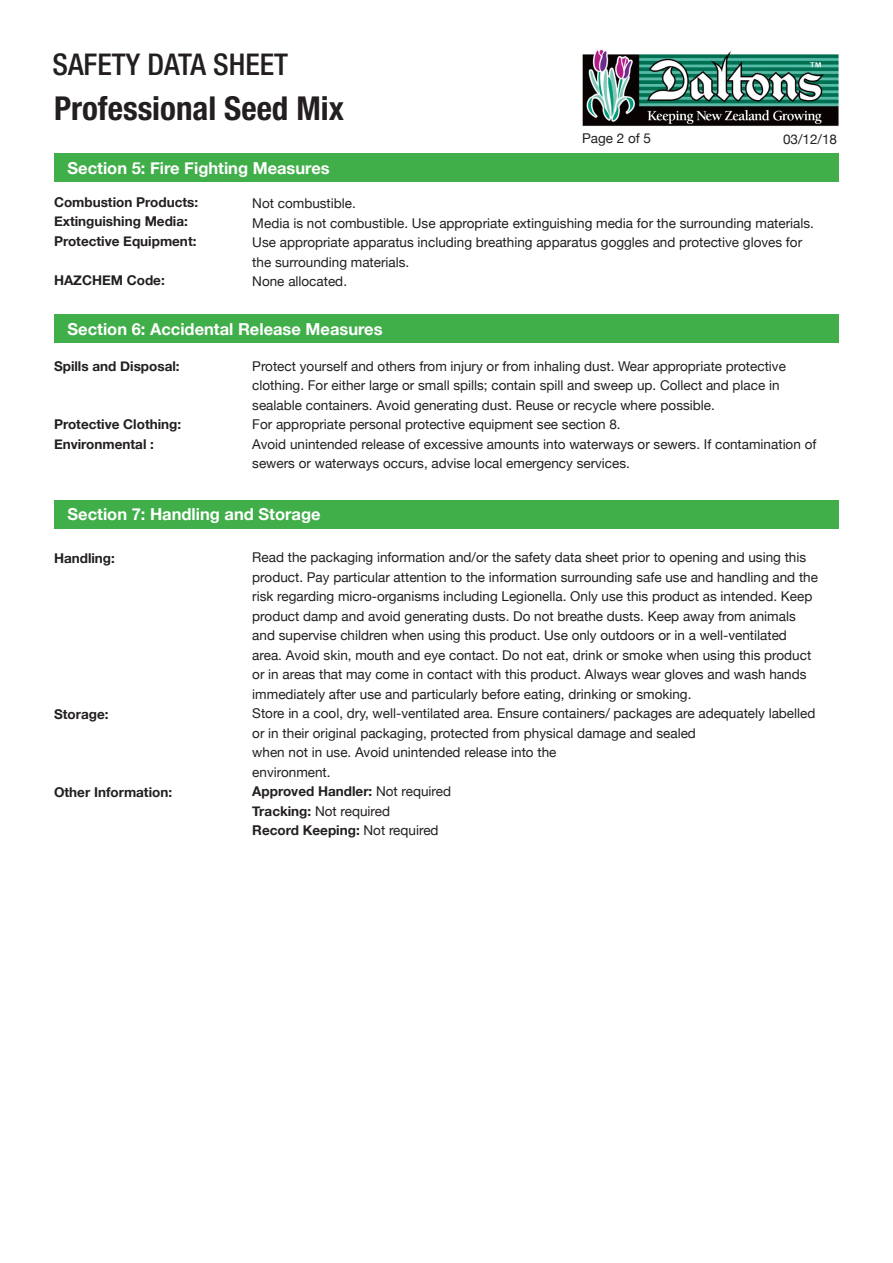
<style>
.page{position:relative;width:893px;height:1263px;background:#fff}
.page>*{position:absolute;margin:0;border:0;box-sizing:border-box;transform-origin:0 0}
.t1{font:700 condensed 33px "Helvetica Neue LT Pro";color:#231f20}
.t2{font:500 condensed 30px "Helvetica Neue LT Pro";color:#231f20}
.t3{font:700 16.5px "Helvetica Neue";color:#fff}
.t4{font:13.5px/19.5px "Helvetica Neue";color:#231f20}
.t5{font:700 13.5px/19.5px "Helvetica Neue";color:#231f20}
.s1{font-weight:700}
</style>
<div class="page">
<img style="left:582px;top:49px;width:257px;height:77px">
<div style="left:54px;top:154px;width:785px;height:28px;background:#40ae49"></div>
<div style="left:54px;top:500px;width:785px;height:29px;background:#40ae49"></div>
<div style="left:54px;top:314px;width:785px;height:29px;background:#40ae49"></div>
<h2 class="t2" style="left:52px;top:47px;width:237px">SAFETY DATA SHEET</h2>
<h1 class="t1" style="left:54px;top:88px;width:291px">Professional Seed Mix</h1>
<p class="t4" style="left:582px;top:128px;width:71px">Page 2 of 5</p>
<p class="t4" style="left:783px;top:129px;width:56px">03/12/18</p>
<p class="t3" style="left:68px;top:157px;width:264px">Section 5: Fire Fighting Measures</p>
<p class="t5" style="left:54px;top:192px;width:146px">Combustion Products:<br>Extinguishing Media:<br>Protective Equipment:</p>
<p class="t5" style="left:54px;top:270px;width:112px">HAZCHEM Code:</p>
<p class="t3" style="left:68px;top:318px;width:316px">Section 6: Accidental Release Measures</p>
<p class="t5" style="left:54px;top:356px;width:127px">Spills and Disposal:</p>
<p class="t4" style="left:252px;top:193px;width:563px">Not combustible.<br>Media is not combustible. Use appropriate extinguishing media for the surrounding materials.<br>Use appropriate apparatus including breathing apparatus goggles and protective gloves for the surrounding materials.<br>None allocated.</p>
<p class="t4" style="left:252px;top:356px;width:566px">Protect yourself and others from injury or from inhaling dust. Wear appropriate protective clothing. For either large or small spills; contain spill and sweep up. Collect and place in sealable containers. Avoid generating dust. Reuse or recycle where possible.<br>For appropriate personal protective equipment see section 8.<br>Avoid unintended release of excessive amounts into waterways or sewers. If contamination of sewers or waterways occurs, advise local emergency services.</p>
<p class="t5" style="left:54px;top:414px;width:129px">Protective Clothing:<br>Environmental :</p>
<p class="t3" style="left:68px;top:504px;width:255px">Section 7: Handling and Storage</p>
<p class="t5" style="left:54px;top:548px;width:62px">Handling:</p>
<p class="t4" style="left:252px;top:548px;width:567px">Read the packaging information and/or the safety data sheet prior to opening and using this product. Pay particular attention to the information surrounding safe use and handling and the risk regarding micro-organisms including Legionella. Only use this product as intended. Keep product damp and avoid generating dusts. Do not breathe dusts. Keep away from animals and supervise children when using this product. Use only outdoors or in a well-ventilated area. Avoid skin, mouth and eye contact. Do not eat, drink or smoke when using this product or in areas that may come in contact with this product. Always wear gloves and wash hands immediately after use and particularly before eating, drinking or smoking.<br>Store in a cool, dry, well-ventilated area. Ensure containers/ packages are adequately labelled or in their original packaging, protected from physical damage and sealed<br>when not in use. Avoid unintended release into the<br>environment.<br><span class="s1">Approved Handler:</span> Not required<br><span class="s1">Tracking:</span> Not required<br><span class="s1">Record Keeping:</span> Not required</p>
<p class="t5" style="left:54px;top:704px;width:56px">Storage:</p>
<p class="t5" style="left:54px;top:782px;width:120px">Other Information:</p>
</div>
